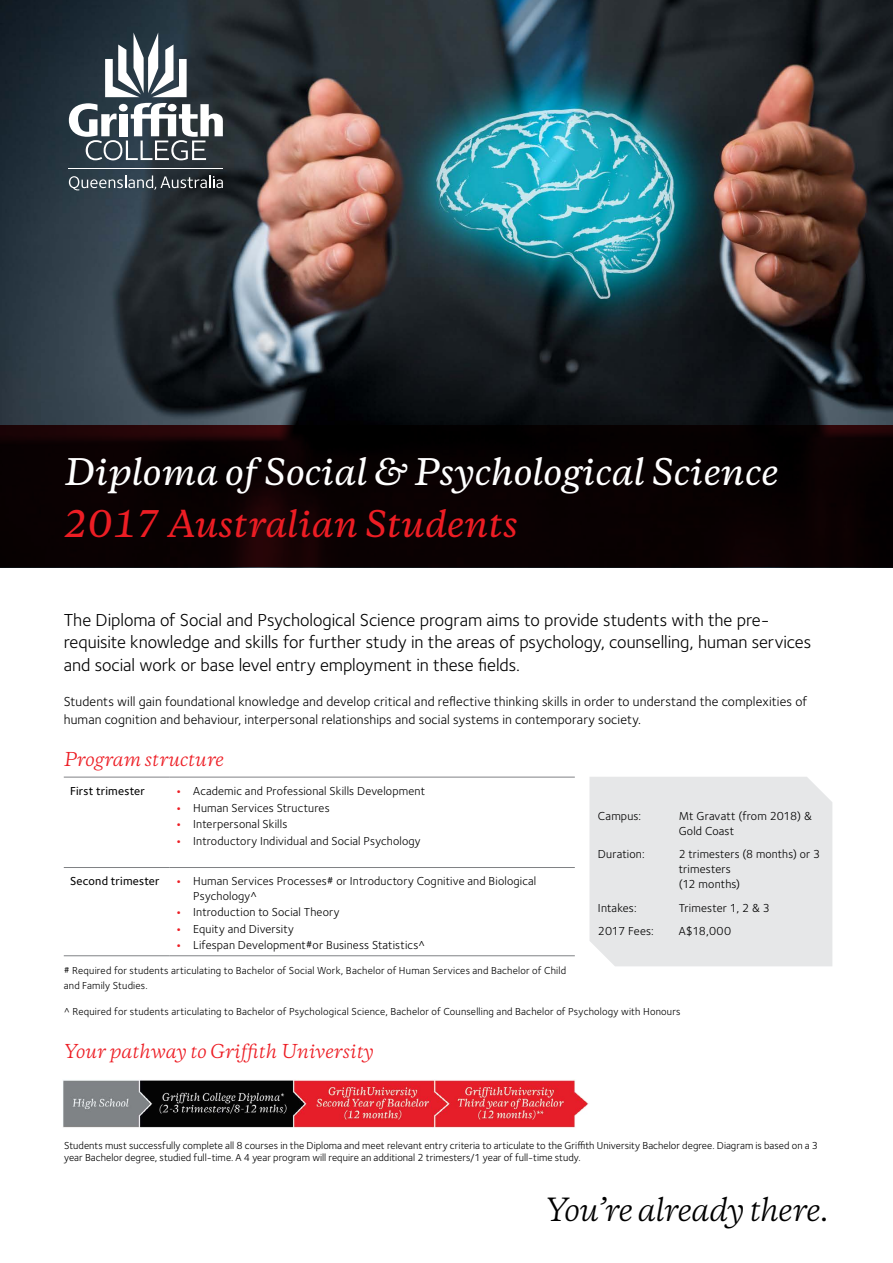
<style>
.page{position:relative;width:893px;height:1263px;background:#fff}
.page>*{position:absolute;margin:0;border:0;box-sizing:border-box;transform-origin:0 0}
.t1{font:italic 500 34.5px "Copernicus";color:#fff}
.t2{font:italic 500 34.5px "Copernicus";color:#ed1d24}
.t3{font:italic 30px "Copernicus";letter-spacing:-.025em;color:#000}
.t4{font:18px/22.5px "Foundry Sterling";letter-spacing:-.005em;color:#000}
.t5{font:italic 18px "Copernicus";color:#ed1d24}
.t6{font:13.5px/18px "Foundry Sterling";letter-spacing:.01em;color:#000}
.t7{font:12px/15px "Foundry Sterling";letter-spacing:.015em;color:#000}
.t8{font:500 12px "Foundry Sterling";letter-spacing:.015em;color:#000}
.t9{font:10.5px/15px "Foundry Sterling";letter-spacing:.005em;color:#000}
.s1{font-weight:700;color:#ed1d24}
</style>
<div class="page">
<img style="left:0;top:0;width:893px;height:425px">
<hr style="left:64px;top:777px;width:106px;height:1px;background:#808285">
<hr style="left:170px;top:777px;width:405px;height:1px;background:#808285">
<hr style="left:64px;top:867px;width:106px;height:1px;background:#808285">
<hr style="left:170px;top:867px;width:405px;height:1px;background:#808285">
<hr style="left:64px;top:955px;width:106px;height:1px;background:#808285">
<hr style="left:170px;top:955px;width:405px;height:1px;background:#808285">
<svg style="left:105px;top:33px;width:82px;height:64px"></svg>
<svg style="left:69px;top:103px;width:154px;height:57px"></svg>
<svg style="left:69px;top:175px;width:154px;height:15px;background:#555f66"></svg>
<hr style="left:69px;top:168px;width:154px;height:1px;background:#fff">
<svg style="left:0;top:425px;width:893px;height:142px;background:#0a0101"></svg>
<div style="left:589px;top:777px;width:243px;height:189px;background:#e6e7e8"></div>
<img style="left:63px;top:1080px;width:526px;height:48px">
<h1 class="t1" style="left:64px;top:448px;width:715px">Diploma of Social &amp; Psychological Science</h1>
<h1 class="t2" style="left:64px;top:501px;width:455px">2017 Australian Students</h1>
<p class="t4" style="left:64px;top:608px;width:749px">The Diploma of Social and Psychological Science program aims to provide students with the pre&shy;requisite knowledge and skills for further study in the areas of psychology, counselling, human services and social work or base level entry employment in these fields.</p>
<p class="t6" style="left:64px;top:692px;width:745px">Students will gain foundational knowledge and develop critical and reflective thinking skills in order to understand the complexities of human cognition and behaviour, interpersonal relationships and social systems in contemporary society.</p>
<h3 class="t5" style="left:64px;top:748px;width:162px">Program structure</h3>
<p class="t8" style="left:70px;top:784px;width:76px">First trimester</p>
<p class="t7" style="left:176px;top:784px;width:250px"><span class="s1">•</span> Academic and Professional Skills Development</p>
<p class="t7" style="left:176px;top:800px;width:155px"><span class="s1">•</span> Human Services Structures</p>
<p class="t7" style="left:176px;top:817px;width:113px"><span class="s1">•</span> Interpersonal Skills</p>
<p class="t7" style="left:176px;top:833px;width:246px"><span class="s1">•</span> Introductory Individual and Social Psychology</p>
<p class="t8" style="left:70px;top:874px;width:91px">Second trimester</p>
<p class="t7" style="left:193px;top:874px;width:345px;line-height:14.4px;text-indent:-17px"><span class="s1">•</span> Human Services Processes# or Introductory Cognitive and Biological<br>Psychology^</p>
<p class="t7" style="left:176px;top:905px;width:165px"><span class="s1">•</span> Introduction to Social Theory</p>
<p class="t7" style="left:176px;top:921px;width:119px"><span class="s1">•</span> Equity and Diversity</p>
<p class="t7" style="left:176px;top:938px;width:251px"><span class="s1">•</span> Lifespan Development#or Business Statistics^</p>
<p class="t9" style="left:64px;top:963px;width:504px"># Required for students articulating to Bachelor of Social Work, Bachelor of Human Services and Bachelor of Child and Family Studies.</p>
<p class="t9" style="left:64px;top:1004px;width:618px">^ Required for students articulating to Bachelor of Psychological Science, Bachelor of Counselling and Bachelor of Psychology with Honours</p>
<h3 class="t5" style="left:64px;top:1039px;width:312px">Your pathway to Griffith University</h3>
<p class="t7" style="left:598px;top:808px;width:45px">Campus:</p>
<p class="t7" style="left:679px;top:808px;width:135px">Mt Gravatt (from 2018) &amp;<br>Gold Coast</p>
<p class="t7" style="left:598px;top:847px;width:48px">Duration:</p>
<p class="t7" style="left:679px;top:847px;width:143px">2 trimesters (8 months) or 3 trimesters<br>(12 months)</p>
<p class="t7" style="left:598px;top:900px;width:40px">Intakes:</p>
<p class="t7" style="left:679px;top:900px;width:93px">Trimester 1, 2 &amp; 3</p>
<p class="t7" style="left:598px;top:924px;width:57px">2017 Fees:</p>
<p class="t7" style="left:679px;top:924px;width:54px">A$18,000</p>
<p class="t9" style="left:64px;top:1139px;width:755px;line-height:12.6px">Students must successfully complete all 8 courses in the Diploma and meet relevant entry criteria to articulate to the Griffith University Bachelor degree. Diagram is based on a 3 year Bachelor degree, studied full-time. A 4 year program will require an additional 2 trimesters/1 year of full-time study.</p>
<h2 class="t3" style="left:545px;top:1190px;width:286px">You’re already there.</h2>
</div>
